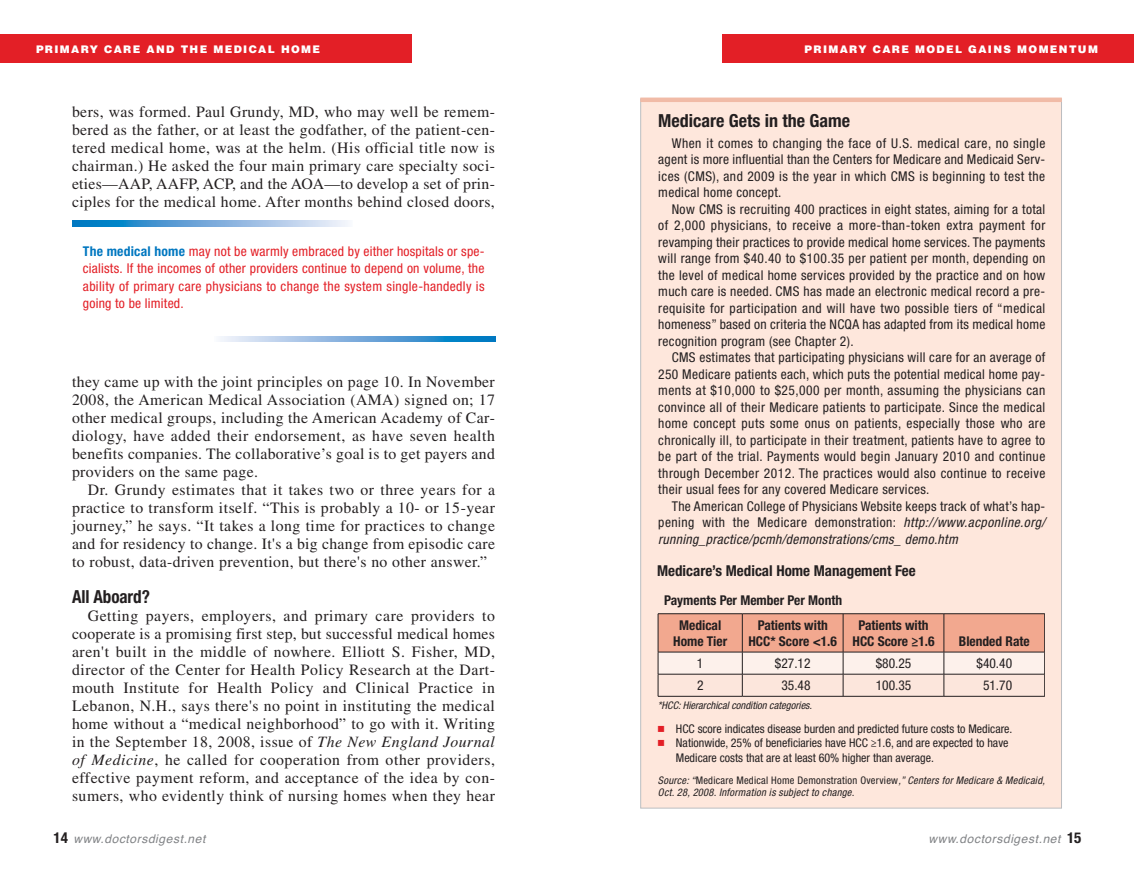
<style>
.page{position:relative;width:1134px;height:891px;background:#fff}
.page>*{position:absolute;margin:0;border:0;box-sizing:border-box;transform-origin:0 0}
.t1{font:700 condensed 18px "Helvetica Neue LT Std";color:#231f20}
.t2{font:700 condensed 18px "Helvetica Neue LT Std";color:#231f20;scale:.95 1}
.t3{font:15.75px/18px "Times";letter-spacing:.025em;color:#231f20;text-align:justify}
.t4{font:700 condensed 15px "Helvetica Neue LT Std";color:#231f20}
.t5{font:condensed 13.5px/16.5px "Helvetica Neue LT Std";letter-spacing:.025em;color:#231f20;text-align:justify}
.t6{font:condensed 13.5px/17.4px "Helvetica Neue LT Std";letter-spacing:.025em;color:#e31f26;text-align:justify}
.t7{font:13.5px/16.2px "Helvetica Neue LT Std Bd Cn+RDVVIU";color:#231f20;text-align:center}
.t8{font:13.5px "Helvetica Neue LT Std Cn+IFFIWL";color:#231f20}
.t9{font:12px/14.4px "Helvetica Neue LT Std Cn+IFFIWL";color:#231f20}
.t10{font:italic 12px "Helvetica";letter-spacing:.05em;color:#808285}
.t11{font:italic condensed 10.5px/12px "Helvetica Neue LT Std";letter-spacing:.025em;color:#231f20}
.t12{font:900 10.5px "Helvetica LT Std";letter-spacing:.13em;color:#fff}
.t13{font:10.5px "Helvetica Neue LT Std Cn O+UGBOLX";color:#231f20}
.s1{font-weight:700;color:#0077c0}
.s2{font-family:"Times Italic TT"}
.s3{font-family:"Helvetica Neue LT Std";font-weight:700;font-style:normal;font-stretch:condensed;font-size:15px;color:#231f20}
.s4{font-style:italic}
.s5{font-family:"Helvetica Neue LT Std Blk Cn+WWNTMV"}
.s6{font-family:"Universal Newswith Comm Pi+FNZWPB";color:#e31f26}
.s7{font-style:normal}
</style>
<div class="page">
<div style="left:641px;top:99px;width:420px;height:709px;background:#fee7dc"></div>
<hr style="left:640px;top:98px;width:422px;height:4px;background:#f1bba7">
<svg style="left:658px;top:614px;width:387px;height:82px"></svg>
<hr style="left:658px;top:696px;width:84px;height:1px;background:#231f20">
<hr style="left:742px;top:696px;width:202px;height:1px;background:#231f20">
<hr style="left:944px;top:696px;width:101px;height:1px;background:#231f20">
<hr style="left:658px;top:613px;width:84px;height:1px;background:#231f20">
<hr style="left:742px;top:613px;width:202px;height:1px;background:#231f20">
<hr style="left:944px;top:613px;width:101px;height:1px;background:#231f20">
<div style="left:722px;top:34px;width:412px;height:29px;background:#e31f26"></div>
<div style="left:0;top:34px;width:412px;height:29px;background:#e31f26"></div>
<svg style="left:72px;top:221px;width:276px;height:5px"></svg>
<svg style="left:220px;top:337px;width:275px;height:5px"></svg>
<p class="t12" style="left:36px;top:43px;width:286px">PRIMARY CARE AND THE MEDICAL HOME</p>
<p class="t12" style="left:805px;top:43px;width:295px">PRIMARY CARE MODEL GAINS MOMENTUM</p>
<p class="t3" style="left:72px;top:104px;width:425px">bers, was formed. Paul Grundy, MD, who may well be remem&shy;bered as the father, or at least the godfather, of the patient-cen&shy;tered medical home, was at the helm. (His official title now is chairman.) He asked the four main primary care specialty soci&shy;eties—AAP, AAFP, ACP, and the AOA—to develop a set of prin&shy;ciples for the medical home. After months behind closed doors,</p>
<p class="t6" style="left:83px;top:244px;width:403px"><span class="s1">The medical home</span> may not be warmly embraced by either hospitals or spe&shy;cialists. If the incomes of other providers continue to depend on volume, the ability of primary care physicians to change the system single-handedly is going to be limited.</p>
<p class="t3" style="left:72px;top:374px;width:425px">they came up with the joint principles on page 10. In November 2008, the American Medical Association (AMA) signed on; 17 other medical groups, including the American Academy of Car&shy;diology, have added their endorsement, as have seven health benefits companies. The collaborative’s goal is to get payers and providers on the same page.</p>
<p class="t3" style="left:72px;top:482px;width:425px;text-indent:16px">Dr. Grundy estimates that it takes two or three years for a practice to transform itself. “This is probably a 10- or 15-year journey,” he says. “It takes a long time for practices to change and for residency to change. It's a big change from episodic care to robust, data-driven prevention, but there's no other answer.”</p>
<p class="t2" style="left:72px;top:590px;width:84px">All Aboard?</p>
<p class="t3" style="left:72px;top:608px;width:425px;text-indent:16px">Getting payers, employers, and primary care providers to cooperate is a promising first step, but successful medical homes aren't built in the middle of nowhere. Elliott S. Fisher, MD, director of the Center for Health Policy Research at the Dart&shy;mouth Institute for Health Policy and Clinical Practice in Lebanon, N.H., says there's no point in instituting the medical home without a “medical neighborhood” to go with it. Writing in the September 18, 2008, issue of <span class="s2">The New England Journal of Medicine</span>, he called for cooperation from other providers, effective payment reform, and acceptance of the idea by con&shy;sumers, who evidently think of nursing homes when they hear</p>
<p class="t10" style="left:53px;top:835px;width:153px"><span class="s3">14</span> www.doctorsdigest.net</p>
<p class="t1" style="left:658px;top:115px;width:193px">Medicare Gets in the Game</p>
<p class="t5" style="left:658px;top:136px;width:389px;text-indent:14px">When it comes to changing the face of U.S. medical care, no single agent is more influential than the Centers for Medicare and Medicaid Serv&shy;ices (CMS), and 2009 is the year in which CMS is beginning to test the medical home concept.</p>
<p class="t5" style="left:658px;top:202px;width:389px;text-indent:14px">Now CMS is recruiting 400 practices in eight states, aiming for a total of 2,000 physicians, to receive a more-than-token extra payment for revamping their practices to provide medical home services. The payments will range from $40.40 to $100.35 per patient per month, depending on the level of medical home services provided by the practice and on how much care is needed. CMS has made an electronic medical record a pre&shy;requisite for participation and will have two possible tiers of “medical homeness” based on criteria the NCQA has adapted from its medical home recognition program (see Chapter 2).</p>
<p class="t5" style="left:658px;top:350px;width:389px;text-indent:14px">CMS estimates that participating physicians will care for an average of 250 Medicare patients each, which puts the potential medical home pay&shy;ments at $10,000 to $25,000 per month, assuming the physicians can convince all of their Medicare patients to participate. Since the medical home concept puts some onus on patients, especially those who are chronically ill, to participate in their treatment, patients have to agree to be part of the trial. Payments would begin January 2010 and continue through December 2012. The practices would also continue to receive their usual fees for any covered Medicare services.</p>
<p class="t5" style="left:658px;top:499px;width:389px;text-indent:14px">The American College of Physicians Website keeps track of what’s hap&shy;pening with the Medicare demonstration: <span class="s4">http://www.acponline.org/ running_practice/pcmh/demonstrations/cms_ demo.htm</span></p>
<p class="t4" style="left:657px;top:565px;width:260px">Medicare’s Medical Home Management Fee</p>
<p class="t7" style="left:679px;top:587px;width:165px;line-height:25.2px;text-align:left;text-indent:-15px">Payments Per Member Per Month<br>Medical</p>
<p class="t7" style="left:673px;top:633px;width:55px">Home Tier</p>
<p class="t7" style="left:748px;top:617px;width:90px">Patients with<br>HCC* Score &lt;1.6</p>
<p class="t7" style="left:852px;top:617px;width:84px">Patients with<br>HCC Score <span class="s5">≥</span>1.6</p>
<p class="t7" style="left:959px;top:633px;width:72px">Blended Rate</p>
<p class="t8" style="left:697px;top:659px;width:8px">1</p>
<p class="t8" style="left:775px;top:659px;width:37px">$27.12</p>
<p class="t8" style="left:876px;top:659px;width:37px">$80.25</p>
<p class="t8" style="left:977px;top:659px;width:37px">$40.40</p>
<p class="t8" style="left:697px;top:681px;width:8px">2</p>
<p class="t8" style="left:781px;top:680px;width:31px">35.48</p>
<p class="t8" style="left:876px;top:680px;width:37px">100.35</p>
<p class="t8" style="left:983px;top:680px;width:31px">51.70</p>
<p class="t9" style="left:658px;top:723px;width:356px"><span class="s6">-</span> HCC score indicates disease burden and predicted future costs to Medicare.</p>
<p class="t9" style="left:676px;top:737px;width:334px;text-indent:-18px"><span class="s6">-</span> Nationwide, 25% of beneficiaries have HCC ≥1.6, and are expected to have<br>Medicare costs that are at least 60% higher than average.</p>
<p class="t13" style="left:658px;top:702px;width:156px">*HCC: Hierarchical condition categories.</p>
<p class="t11" style="left:658px;top:775px;width:389px">Source: “<span class="s7">Medicare Medical Home Demonstration Overview</span>,” Centers for Medicare &amp; Medicaid,<br>Oct. 28, 2008. Information is subject to change.</p>
<p class="t10" style="left:928px;top:835px;width:154px">www.doctorsdigest.net <span class="s3">15</span></p>
</div>
